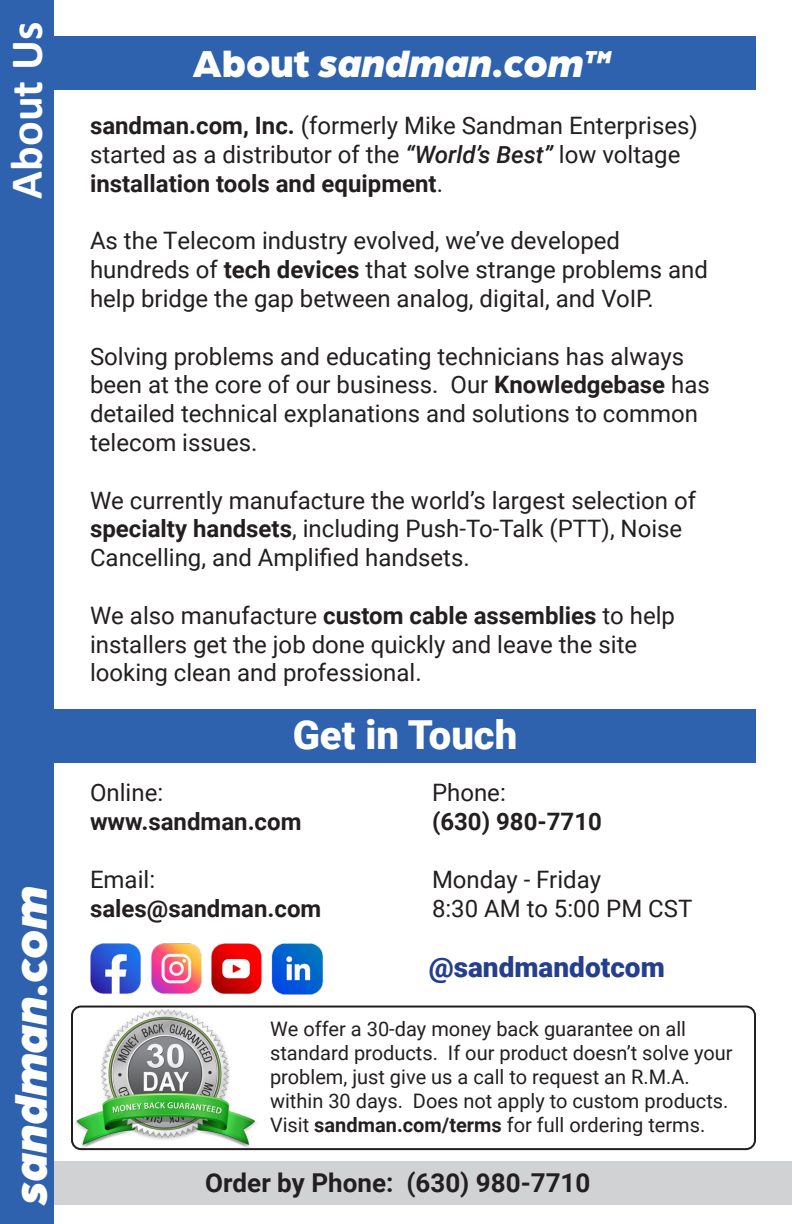
<style>
.page{position:relative;width:792px;height:1224px;background:#fff}
.page>*{position:absolute;margin:0;border:0;box-sizing:border-box;transform-origin:0 0}
.t1{font:italic 900 48px "Arboria";letter-spacing:-.01em;color:#fff}
.t2{font:700 46px "Calibri";color:#fff}
.t3{font:italic 900 40px "Arboria";color:#fff}
.t4{font:900 40px "Roboto";color:#fff}
.t5{font:900 28px "Roboto";color:#253f8e}
.t6{font:700 26px "Roboto";color:#231f20}
.t7{font:24px/28.8px "Roboto";color:#231f20}
.t8{font:700 24px "Roboto";color:#231f20}
.t9{font:20px/24px "Roboto";color:#231f20}
.s1{font-style:normal}
.s2{font-weight:700}
.s3{font-weight:500;font-style:italic}
</style>
<div class="page">
<div style="left:54px;top:36px;width:702px;height:54px;background:#2e62ae"></div>
<div style="left:54px;top:709px;width:702px;height:54px;background:#2e62ae"></div>
<img style="left:90px;top:943px;width:51px;height:51px">
<img style="left:151px;top:943px;width:51px;height:51px">
<img style="left:211px;top:943px;width:51px;height:51px">
<img style="left:272px;top:943px;width:51px;height:52px">
<img style="left:72px;top:1005px;width:185px;height:142px">
<div style="left:71px;top:1006px;width:685px;height:144px;border:2px solid #231f20;border-radius:9px"></div>
<div style="left:54px;top:1161px;width:738px;height:44px;background:#d1d2d4"></div>
<div style="left:0;top:0;width:54px;height:1224px;background:#2e62ae"></div>
<p class="t2" style="left:-6px;top:199px;width:178px;rotate:-90deg">About Us</p>
<p class="t1" style="left:-4px;top:1205px;width:320px;rotate:-90deg">sandman.com</p>
<p class="t3" style="left:193px;top:35px;width:426px"><span class="s1">About</span> sandman.com™</p>
<p class="t7" style="left:90px;top:110px;width:609px"><span class="s2">sandman.com, Inc.</span> (formerly Mike Sandman Enterprises) started as a distributor of the <span class="s3">“World’s Best”</span> low voltage <span class="s2">installation tools and equipment</span>.</p>
<p class="t7" style="left:90px;top:226px;width:620px">As the Telecom industry evolved, we’ve developed hundreds of <span class="s2">tech devices</span> that solve strange problems and help bridge the gap between analog, digital, and VoIP.</p>
<p class="t7" style="left:90px;top:341px;width:621px">Solving problems and educating technicians has always been at the core of our business. Our <span class="s2">Knowledgebase</span> has detailed technical explanations and solutions to common telecom issues.</p>
<p class="t7" style="left:90px;top:485px;width:608px">We currently manufacture the world’s largest selection of <span class="s2">specialty handsets</span>, including Push-To-Talk (PTT), Noise<br>Cancelling, and Amplified handsets.</p>
<p class="t7" style="left:90px;top:600px;width:587px">We also manufacture <span class="s2">custom cable assemblies</span> to help installers get the job done quickly and leave the site looking clean and professional.</p>
<p class="t4" style="left:293px;top:707px;width:226px">Get in Touch</p>
<p class="t7" style="left:90px;top:777px;width:75px">Online:</p>
<p class="t7" style="left:432px;top:777px;width:75px">Phone:</p>
<p class="t8" style="left:90px;top:805px;width:213px">www.sandman.com</p>
<p class="t8" style="left:432px;top:805px;width:171px">(630) 980-7710</p>
<p class="t7" style="left:90px;top:864px;width:67px">Email:</p>
<p class="t7" style="left:432px;top:864px;width:171px">Monday - Friday</p>
<p class="t8" style="left:90px;top:891px;width:233px">sales@sandman.com</p>
<p class="t7" style="left:432px;top:893px;width:262px">8:30 AM to 5:00 PM CST</p>
<p class="t5" style="left:429px;top:948px;width:238px">@sandmandotcom</p>
<p class="t9" style="left:270px;top:1016px;width:464px">We offer a 30-day money back guarantee on all standard products. If our product doesn’t solve your problem, just give us a call to request an R.M.A. within 30 days. Does not apply to custom products.</p>
<p class="t9" style="left:270px;top:1112px;width:437px">Visit <span class="s2">sandman.com/terms</span> for full ordering terms.</p>
<p class="t6" style="left:205px;top:1165px;width:387px">Order by Phone: (630) 980-7710</p>
</div>
